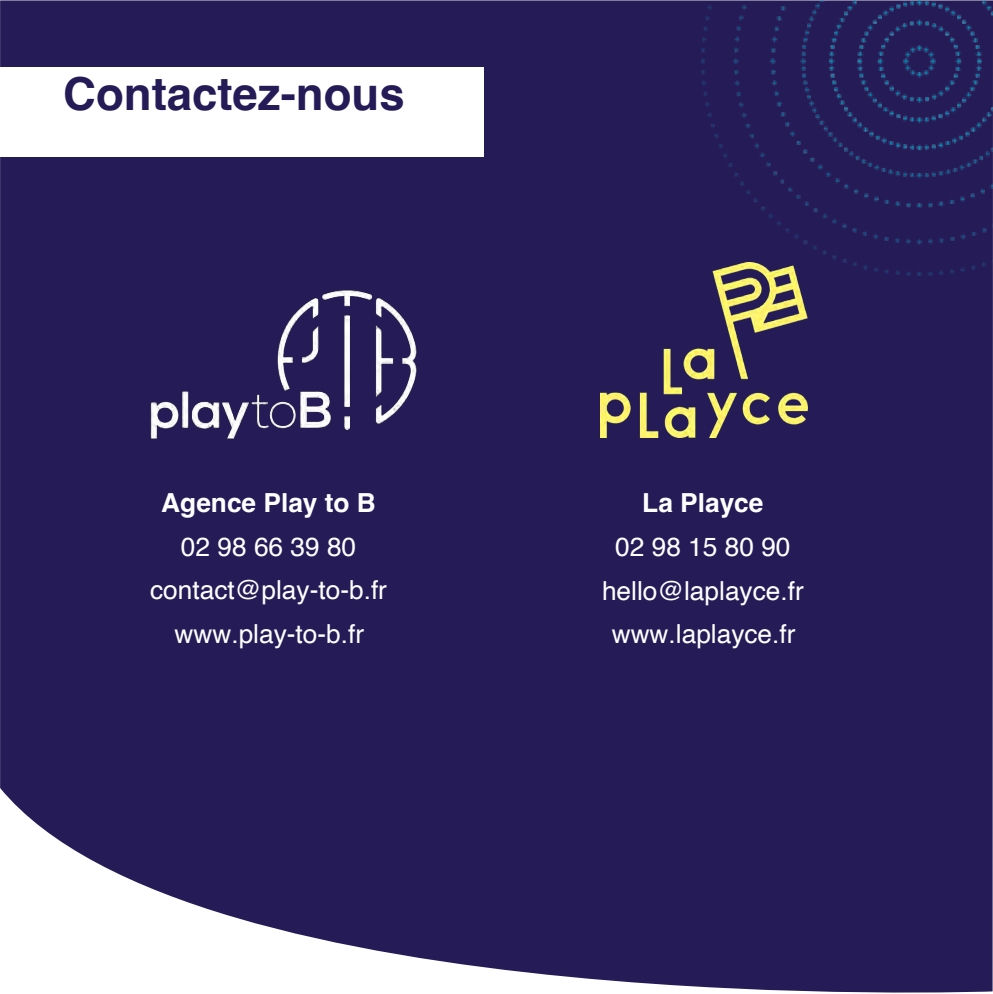
<style>
.page{position:relative;width:993px;height:994px;background:#fff}
.page>*{position:absolute;margin:0;border:0;box-sizing:border-box;transform-origin:0 0}
.t1{font:700 45.5px "Helvetica";color:#241b57}
.t2{font:26.25px/43.8px "Helvetica";color:#fff;text-align:center}
.t3{font:700 26.25px "Helvetica";color:#fff}
</style>
<div class="page">
<div style="left:0;top:0;width:992px;height:993px;background:#241b57"></div>
<div style="left:0;top:67px;width:484px;height:90px;background:#fff"></div>
<img style="left:701px;top:0;width:291px;height:275px">
<hr style="left:992px;top:1px;width:1px;height:173px;background:#121a57">
<img style="left:600px;top:262px;width:207px;height:176px">
<img style="left:143px;top:283px;width:286px;height:156px">
<h1 class="t1" style="left:63px;top:66px;width:343px">Contactez-nous</h1>
<p class="t3" style="left:161px;top:487px;width:216px">Agence Play to B</p>
<p class="t2" style="left:150px;top:525px;width:238px">02 98 66 39 80 contact@play-to-b.fr www.play-to-b.fr</p>
<p class="t3" style="left:642px;top:487px;width:123px">La Playce</p>
<p class="t2" style="left:602px;top:525px;width:203px">02 98 15 80 90 hello@laplayce.fr www.laplayce.fr</p>
</div>
